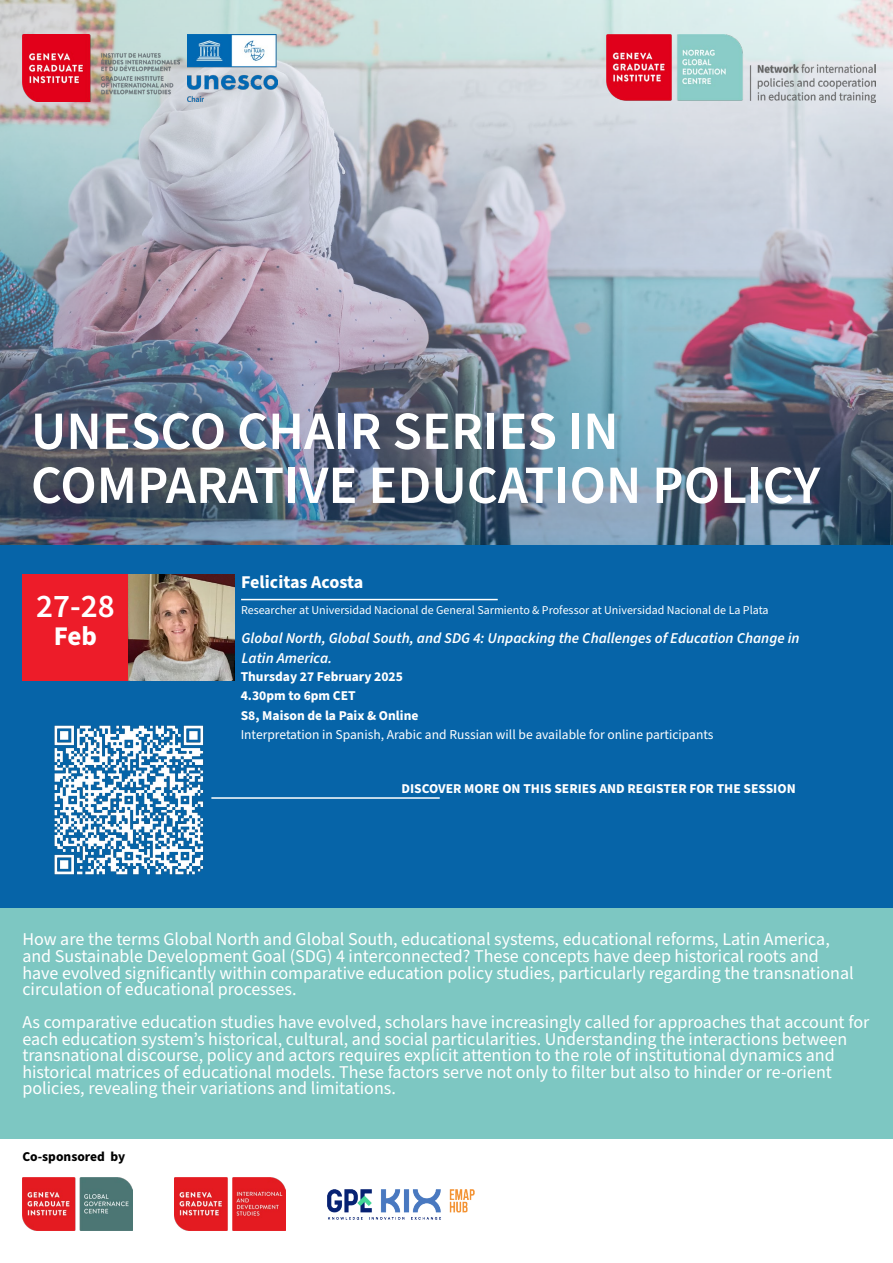
<style>
.page{position:relative;width:893px;height:1263px;background:#fff}
.page>*{position:absolute;margin:0;border:0;box-sizing:border-box;transform-origin:0 0}
.t1{font:600 54px/54px "Source Sans Pro";color:#fff}
.t2{font:600 33px "Source Sans Pro";color:#fff}
.t3{font:700 27px "Source Sans Pro";color:#fff}
.t4{font:18px/16.5px "Source Sans Pro";color:#fff}
.t5{font:700 18px "Source Sans Pro";color:#fff}
.t6{font:italic 600 15px/19.5px "Source Sans Pro";color:#fff}
.t7{font:700 13.5px/19.5px "Source Sans Pro";color:#fff}
.t8{font:13.5px "Source Sans Pro";color:#fff}
.t9{font:700 13.5px "Source Sans Pro";color:#000}
.t10{font:12px "Source Sans Pro";color:#fff}
</style>
<div class="page">
<div style="left:0;top:543px;width:893px;height:367px;background:#0664a8"></div>
<div style="left:0;top:908px;width:893px;height:230px;background:#7dc7c2"></div>
<img style="left:0;top:0;width:893px;height:545px">
<img style="left:187px;top:35px;width:91px;height:67px">
<img style="left:22px;top:35px;width:157px;height:67px">
<img style="left:22px;top:1178px;width:111px;height:53px">
<img style="left:175px;top:1178px;width:110px;height:53px">
<img style="left:606px;top:35px;width:270px;height:68px">
<img style="left:54px;top:725px;width:150px;height:150px">
<hr style="left:241px;top:599px;width:257px;height:1px;background:#fff">
<div style="left:22px;top:575px;width:107px;height:106px;background:#ed1c29"></div>
<img style="left:129px;top:575px;width:106px;height:106px">
<hr style="left:211px;top:797px;width:229px;height:2px;background:#fff">
<img style="left:327px;top:1189px;width:147px;height:30px">
<h1 class="t1" style="left:31px;top:406px;width:791px">UNESCO CHAIR SERIES IN<br>COMPARATIVE EDUCATION POLICY</h1>
<h2 class="t2" style="left:36px;top:583px;width:80px">27-28</h2>
<h3 class="t3" style="left:54px;top:617px;width:45px">Feb</h3>
<p class="t5" style="left:241px;top:570px;width:124px">Felicitas Acosta</p>
<p class="t10" style="left:241px;top:602px;width:529px">Researcher at Universidad Nacional de General Sarmiento &amp; Professor at Universidad Nacional de La Plata</p>
<p class="t6" style="left:242px;top:629px;width:560px">Global North, Global South, and SDG 4: Unpacking the Challenges of Education Change in<br>Latin America.</p>
<p class="t7" style="left:241px;top:667px;width:179px">Thursday 27 February 2025<br>4.30pm to 6pm CET<br>S8, Maison de la Paix &amp; Online</p>
<p class="t8" style="left:241px;top:726px;width:474px">Interpretation in Spanish, Arabic and Russian will be available for online participants</p>
<p class="t7" style="left:401px;top:779px;width:396px">DISCOVER MORE ON THIS SERIES AND REGISTER FOR THE SESSION</p>
<p class="t4" style="left:22px;top:932px;width:833px">How are the terms Global North and Global South, educational systems, educational reforms, Latin America, and Sustainable Development Goal (SDG) 4 interconnected? These concepts have deep historical roots and have evolved significantly within comparative education policy studies, particularly regarding the transnational circulation of educational processes.</p>
<p class="t4" style="left:22px;top:1014px;width:848px">As comparative education studies have evolved, scholars have increasingly called for approaches that account for each education system’s historical, cultural, and social particularities. Understanding the interactions between transnational discourse, policy and actors requires explicit attention to the role of institutional dynamics and historical matrices of educational models. These factors serve not only to filter but also to hinder or re-orient policies, revealing their variations and limitations.</p>
<p class="t9" style="left:22px;top:1147px;width:104px">Co-sponsored by</p>
</div>
